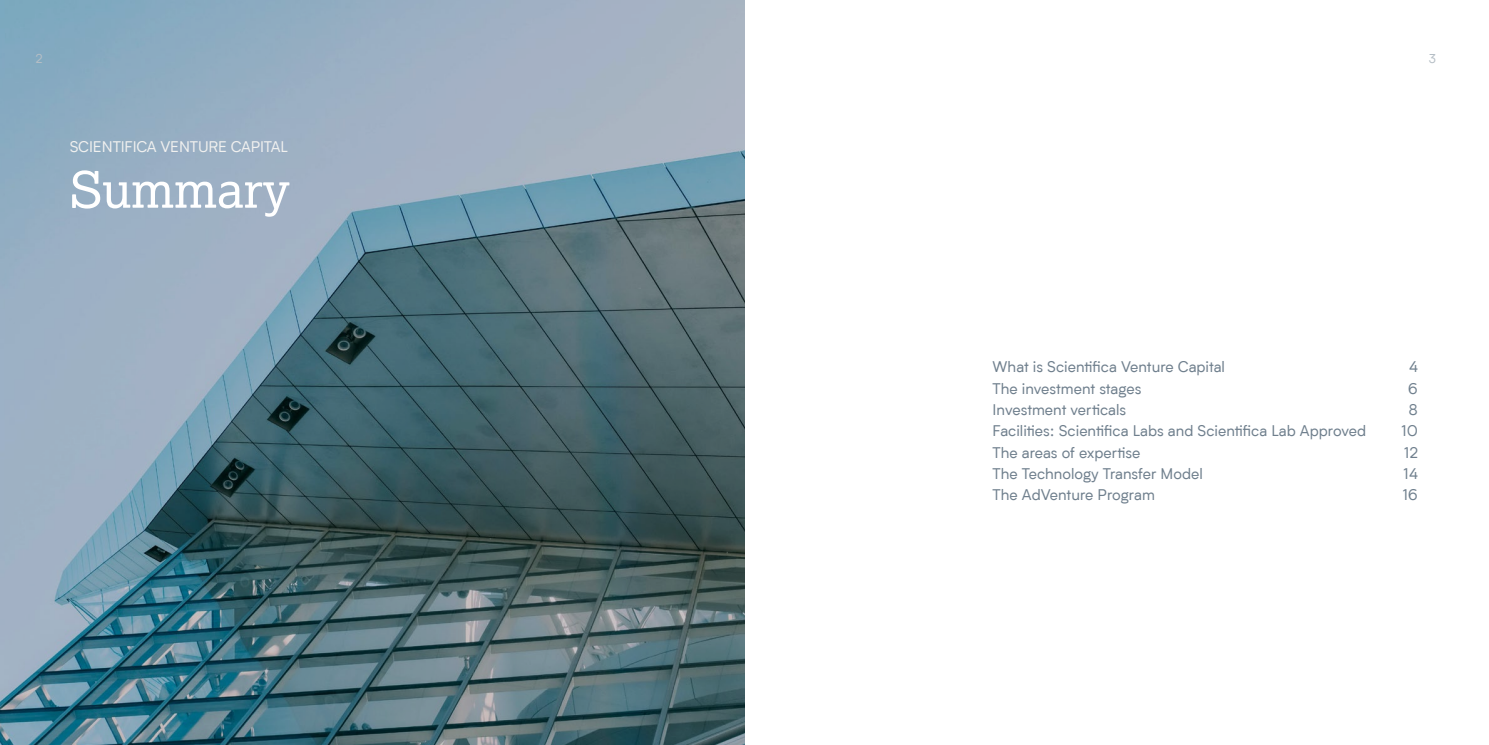
<style>
.page{position:relative;width:1489px;height:745px;background:#fff}
.page>*{position:absolute;margin:0;border:0;box-sizing:border-box;transform-origin:0 0}
.t1{font:50px "Lexia";color:#fff}
.t2{font:15px/21.2px "Biotif";color:#6f7f8d}
.t3{font:15px "Biotif";letter-spacing:-.01em;color:#f0f0ef}
.t4{font:12.5px "Biotif";color:#b5bec5}
</style>
<div class="page">
<svg style="left:0;top:0;width:744px;height:744px;background:#6c8895"></svg>
<p class="t4" style="left:35px;top:50px;width:9px">2</p>
<p class="t4" style="left:1428px;top:50px;width:9px">3</p>
<p class="t3" style="left:70px;top:136px;width:220px">SCIENTIFICA VENTURE CAPITAL</p>
<h1 class="t1" style="left:70px;top:158px;width:221px">Summary</h1>
<p class="t2" style="left:992px;top:355px;width:375px">What is Scientifica Venture Capital<br>The investment stages<br>Investment verticals<br>Facilities: Scientifica Labs and Scientifica Lab Approved<br>The areas of expertise<br>The Technology Transfer Model<br>The AdVenture Program</p>
<p class="t2" style="left:1401px;top:355px;width:18px;text-align:center">4<br>6<br>8<br>10<br>12<br>14<br>16</p>
</div>
